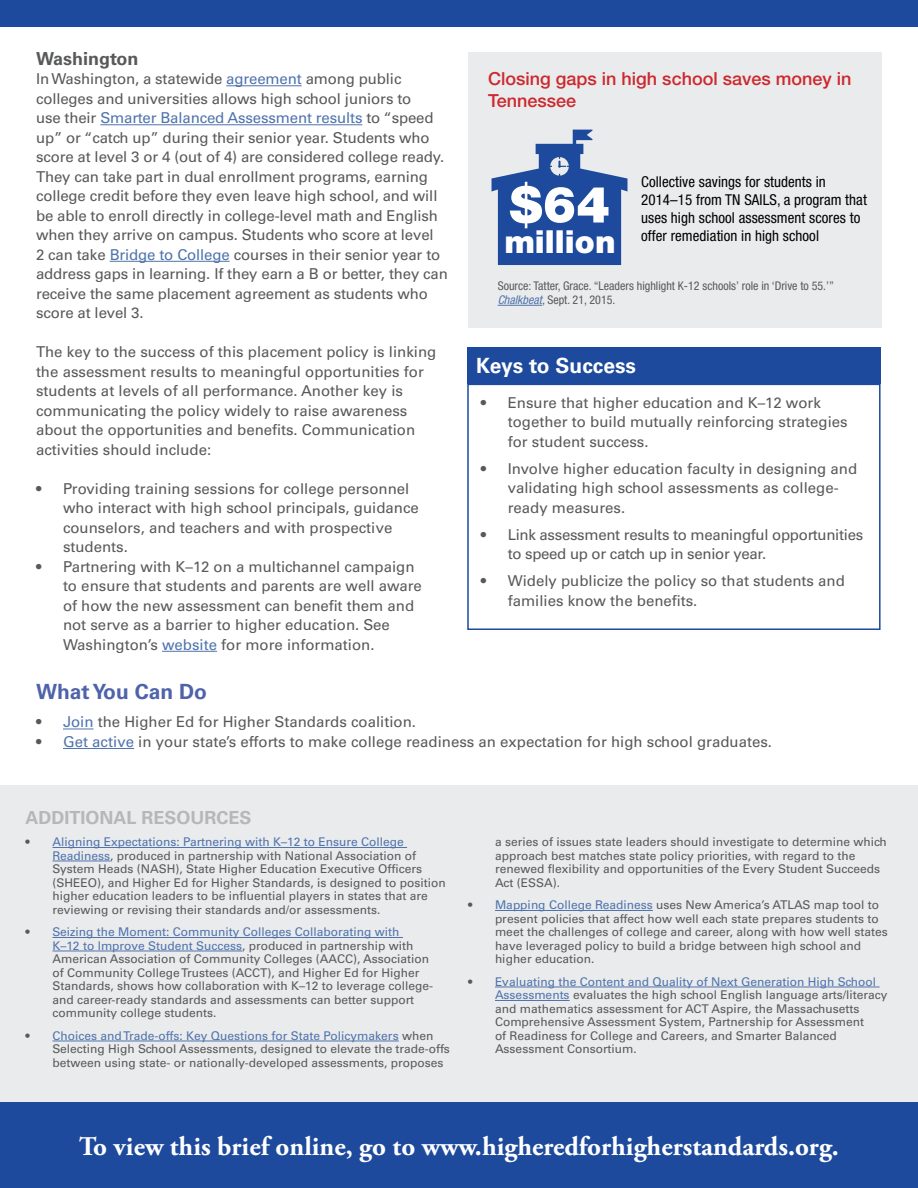
<style>
.page{position:relative;width:918px;height:1188px;background:#fff}
.page>*{position:absolute;margin:0;border:0;box-sizing:border-box;transform-origin:0 0}
.t1{font:900 50.25px "Helvetica Neue LT Std";color:#fff}
.t2{font:900 31.8px "Helvetica Neue LT Std";color:#fff}
.t3{font:700 27px "Adobe Garamond Pro";color:#fff}
.t4{font:700 21px "Univers LT Std";color:#fff}
.t5{font:700 21px "Univers LT Std";color:#4e63aa}
.t6{font:500 18px/21.6px "Helvetica Neue LT Std";color:#cc292e}
.t7{font:700 18px "Univers LT Std";color:#b5b7b9}
.t8{font:700 18px "Univers LT Std";color:#58595b}
.t9{font:15px/19.5px "Univers LT Std";color:#58595b}
.t10{font:condensed 15px/18px "Helvetica Neue LT Std";letter-spacing:.005em;color:#000}
.t11{font:15px/19.5px "Univers LT Std";letter-spacing:-.02em;color:#58595b}
.t12{font:12px/13.5px "Univers LT Std";color:#58595b}
.t13{font:condensed 12px/14.4px "Helvetica Neue LT Std";color:#58595b}
.s1{color:#4f73ad}
.s2{font-style:italic;color:#4f73ad}
.s3{font-style:italic}
</style>
<div class="page">
<hr style="left:226px;top:85px;width:76px;height:1px;background:#4f73ad">
<hr style="left:100px;top:124px;width:262px;height:1px;background:#4f73ad">
<hr style="left:110px;top:261px;width:120px;height:1px;background:#4f73ad">
<hr style="left:162px;top:651px;width:55px;height:1px;background:#4f73ad">
<hr style="left:63px;top:729px;width:31px;height:1px;background:#4f73ad">
<hr style="left:63px;top:748px;width:71px;height:1px;background:#4f73ad">
<div style="left:0;top:785px;width:918px;height:317px;background:#eaebec"></div>
<hr style="left:52px;top:847px;width:355px;height:1px;background:#4f73ad">
<hr style="left:52px;top:861px;width:58px;height:1px;background:#4f73ad">
<hr style="left:52px;top:937px;width:351px;height:1px;background:#4f73ad">
<hr style="left:52px;top:951px;width:190px;height:1px;background:#4f73ad">
<hr style="left:52px;top:1041px;width:347px;height:1px;background:#4f73ad">
<hr style="left:495px;top:910px;width:158px;height:1px;background:#4f73ad">
<hr style="left:495px;top:987px;width:385px;height:1px;background:#4f73ad">
<hr style="left:495px;top:1000px;width:75px;height:1px;background:#4f73ad">
<div style="left:467px;top:384px;width:414px;height:246px;border:2px solid #1d4a9c"></div>
<div style="left:467px;top:347px;width:413px;height:37px;background:#1d4a9c"></div>
<div style="left:0;top:0;width:918px;height:27px;background:#1d4a9c"></div>
<div style="left:468px;top:52px;width:414px;height:276px;background:#eaebec"></div>
<hr style="left:498px;top:305px;width:44px;height:1px;background:#4f73ad">
<svg style="left:492px;top:130px;width:136px;height:135px"></svg>
<div style="left:0;top:1102px;width:918px;height:86px;background:#1d4a9c"></div>
<h3 class="t8" style="left:36px;top:48px;width:104px">Washington</h3>
<p class="t9" style="left:36px;top:69px;width:413px">In Washington, a statewide <span class="s1">agreement</span> among public colleges and universities allows high school juniors to<br>use their <span class="s1">Smarter Balanced Assessment results</span> to “speed up” or “catch up” during their senior year. Students who score at level 3 or 4 (out of 4) are considered college ready.<br>They can take part in dual enrollment programs, earning college credit before they even leave high school, and will be able to enroll directly in college-level math and English when they arrive on campus. Students who score at level<br>2 can take <span class="s1">Bridge to College</span> courses in their senior year to address gaps in learning. If they earn a B or better, they can receive the same placement agreement as students who score at level 3.</p>
<p class="t9" style="left:36px;top:342px;width:402px">The key to the success of this placement policy is linking the assessment results to meaningful opportunities for students at levels of all performance. Another key is communicating the policy widely to raise awareness about the opportunities and benefits. Communication activities should include:</p>
<p class="t9" style="left:63px;top:479px;width:357px;text-indent:-27px">• Providing training sessions for college personnel who interact with high school principals, guidance counselors, and teachers and with prospective students.</p>
<p class="t9" style="left:63px;top:557px;width:360px;text-indent:-27px">• Partnering with K–12 on a multichannel campaign to ensure that students and parents are well aware of how the new assessment can benefit them and not serve as a barrier to higher education. See Washington’s <span class="s1">website</span> for more information.</p>
<h3 class="t5" style="left:36px;top:679px;width:173px">What You Can Do</h3>
<p class="t9" style="left:36px;top:713px;width:382px">• <span class="s1">Join</span> the Higher Ed for Higher Standards coalition.</p>
<p class="t9" style="left:36px;top:732px;width:738px">• <span class="s1">Get active</span> in your state’s efforts to make college readiness an expectation for high school graduates.</p>
<h3 class="t6" style="left:488px;top:68px;width:365px">Closing gaps in high school saves money in<br>Tennessee</h3>
<p class="t10" style="left:641px;top:172px;width:227px">Collective savings for students in 2014–15 from TN SAILS, a program that uses high school assessment scores to offer remediation in high school</p>
<h1 class="t1" style="left:509px;top:175px;width:102px">$64</h1>
<h2 class="t2" style="left:504px;top:223px;width:113px">million</h2>
<p class="t13" style="left:498px;top:278px;width:338px">Source: Tatter, Grace. “Leaders highlight K-12 schools’ role in ‘Drive to 55.’”<br><span class="s2">Chalkbeat</span><span class="s3">,</span> Sept. 21, 2015.</p>
<h3 class="t4" style="left:476px;top:354px;width:161px">Keys to Success</h3>
<p class="t9" style="left:508px;top:393px;width:342px;text-indent:-27px">• Ensure that higher education and K–12 work together to build mutually reinforcing strategies for student success.</p>
<p class="t9" style="left:508px;top:459px;width:351px;text-indent:-27px">• Involve higher education faculty in designing and validating high school assessments as college&shy;ready measures.</p>
<p class="t11" style="left:508px;top:525px;width:357px;text-indent:-27px">• Link assessment results to meaningful opportunities to speed up or catch up in senior year.</p>
<p class="t9" style="left:508px;top:571px;width:339px;text-indent:-27px">• Widely publicize the policy so that students and families know the benefits.</p>
<h3 class="t7" style="left:26px;top:807px;width:227px">ADDITIONAL RESOURCES</h3>
<p class="t12" style="left:52px;top:835px;width:395px;text-indent:-27px">• <span class="s1">Aligning Expectations: Partnering with K–12 to Ensure College Readiness</span>, produced in partnership with National Association of System Heads (NASH), State Higher Education Executive Officers (SHEEO), and Higher Ed for Higher Standards, is designed to position higher education leaders to be influential players in states that are reviewing or revising their standards and/or assessments.</p>
<p class="t12" style="left:52px;top:925px;width:382px;text-indent:-27px">• <span class="s1">Seizing the Moment: Community Colleges Collaborating with<br>K–12 to Improve Student Success</span>, produced in partnership with American Association of Community Colleges (AACC), Association of Community College Trustees (ACCT), and Higher Ed for Higher Standards, shows how collaboration with K–12 to leverage college&shy;and career-ready standards and assessments can better support community college students.</p>
<p class="t12" style="left:52px;top:1029px;width:399px;text-indent:-27px">• <span class="s1">Choices and Trade-offs: Key Questions for State Policymakers</span> when<br>Selecting High School Assessments, designed to elevate the trade-offs between using state- or nationally-developed assessments, proposes</p>
<p class="t12" style="left:495px;top:835px;width:393px">a series of issues state leaders should investigate to determine which approach best matches state policy priorities, with regard to the renewed flexibility and opportunities of the Every Student Succeeds Act (ESSA).</p>
<p class="t12" style="left:495px;top:898px;width:394px;text-indent:-27px">• <span class="s1">Mapping College Readiness</span> uses New America’s ATLAS map tool to present policies that affect how well each state prepares students to meet the challenges of college and career, along with how well states have leveraged policy to build a bridge between high school and higher education.</p>
<p class="t12" style="left:495px;top:975px;width:394px;text-indent:-27px">• <span class="s1">Evaluating the Content and Quality of Next Generation High School Assessments</span> evaluates the high school English language arts/literacy and mathematics assessment for ACT Aspire, the Massachusetts Comprehensive Assessment System, Partnership for Assessment<br>of Readiness for College and Careers, and Smarter Balanced Assessment Consortium.</p>
<h3 class="t3" style="left:79px;top:1131px;width:761px">To view this brief online, go to www.higheredforhigherstandards.org.</h3>
</div>
